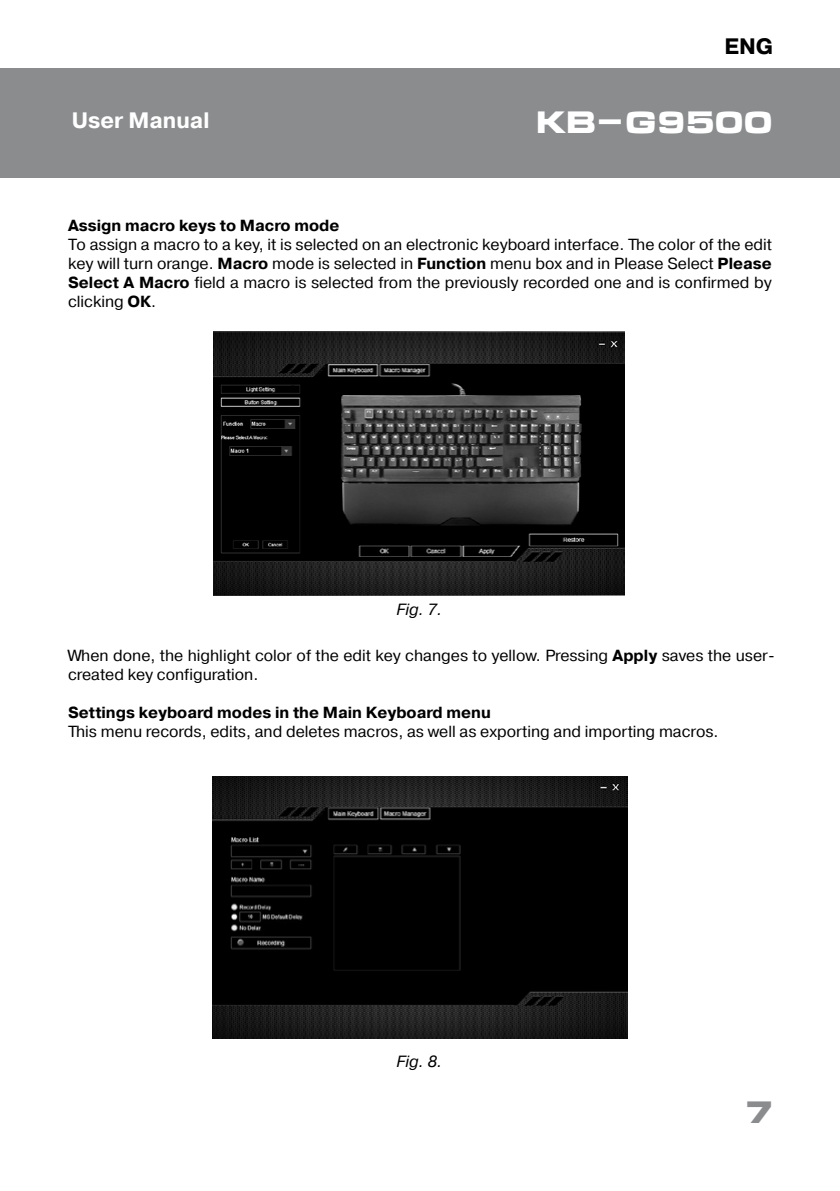
<style>
.page{position:relative;width:840px;height:1191px;background:#fff}
.page>*{position:absolute;margin:0;border:0;box-sizing:border-box;transform-origin:0 0}
.t1{font:700 30px "Micra";letter-spacing:-.05em;color:#fff}
.t2{font:700 30px "Micra";color:#8a8c8e}
.t3{font:700 22.2px "Pragmatica";color:#fff}
.t4{font:700 22.2px "Pragmatica";color:#000}
.t5{font:italic 16.2px "Pragmatica";color:#000}
.t6{font:16px/19px "Pragmatica";color:#000;text-align:justify}
.t7{font:700 16px "Pragmatica";color:#000}
.s1{font-weight:700}
</style>
<div class="page">
<div style="left:0;top:68px;width:839px;height:109px;background:#8a8c8e"></div>
<img style="left:214px;top:331px;width:410px;height:264px">
<img style="left:212px;top:776px;width:415px;height:262px">
<h2 class="t4" style="left:724px;top:32px;width:50px">ENG</h2>
<h2 class="t3" style="left:72px;top:106px;width:139px">User Manual</h2>
<h1 class="t1" style="left:535px;top:107px;width:239px">KB-G9500</h1>
<p class="t7" style="left:68px;top:215px;width:273px">Assign macro keys to Macro mode</p>
<p class="t6" style="left:68px;top:235px;width:705px">To assign a macro to a key, it is selected on an electronic keyboard interface. The color of the edit key will turn orange. <span class="s1">Macro</span> mode is selected in <span class="s1">Function</span> menu box and in Please Select <span class="s1">Please Select A Macro</span> field a macro is selected from the previously recorded one and is confirmed by clicking <span class="s1">ОК</span>.</p>
<p class="t5" style="left:396px;top:599px;width:47px">Fig. 7.</p>
<p class="t6" style="left:68px;top:646px;width:707px">When done, the highlight color of the edit key changes to yellow. Pressing <span class="s1">Apply</span> saves the user&shy;created key configuration.</p>
<p class="t7" style="left:68px;top:702px;width:424px">Settings keyboard modes in the Main Keyboard menu</p>
<p class="t6" style="left:68px;top:722px;width:651px">This menu records, edits, and deletes macros, as well as exporting and importing macros.</p>
<p class="t5" style="left:396px;top:1051px;width:47px">Fig. 8.</p>
<h1 class="t2" style="left:744px;top:1096px;width:32px">7</h1>
</div>
